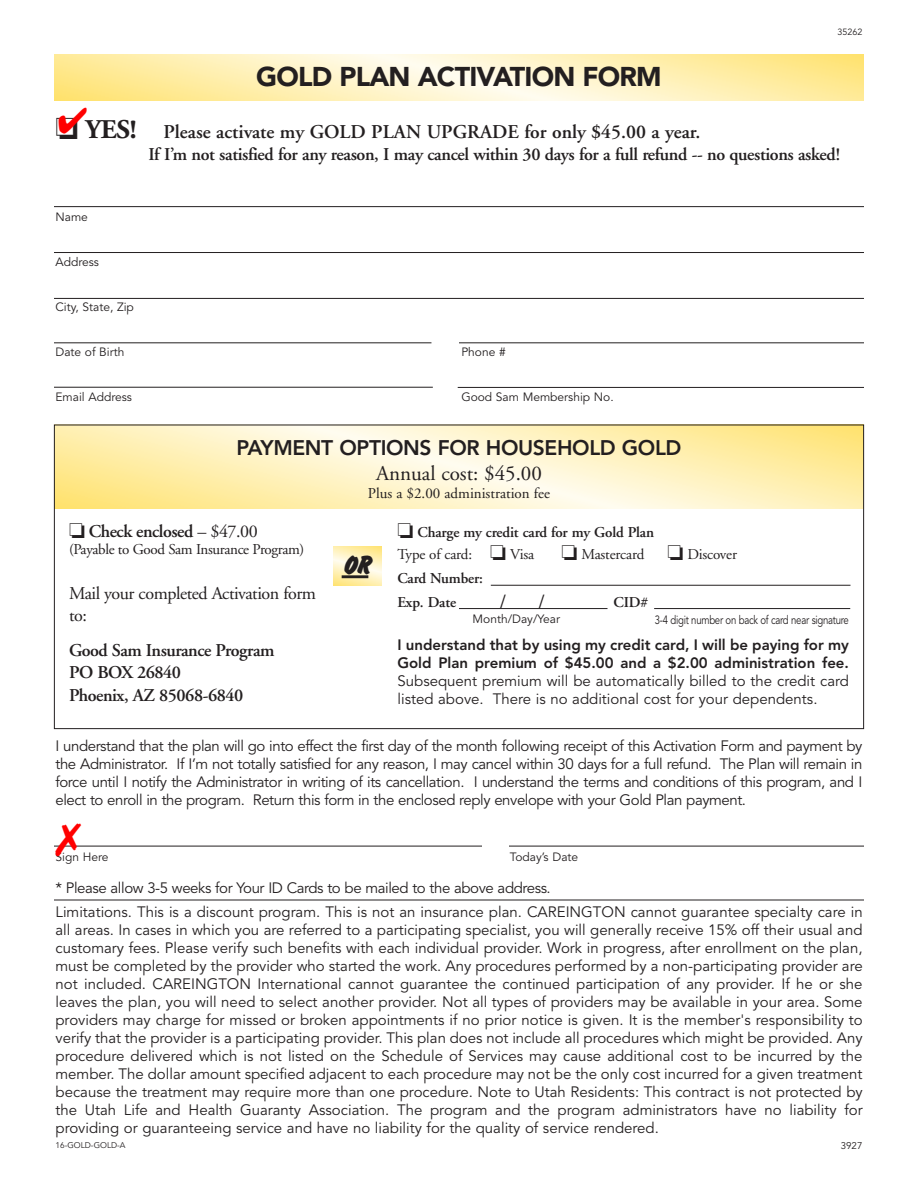
<style>
.page{position:relative;width:918px;height:1188px;background:#fff}
.page>*{position:absolute;margin:0;border:0;box-sizing:border-box;transform-origin:0 0}
.t1{font:900 27px "Avenir";letter-spacing:-.03em;color:#231f20}
.t2{font:700 27px "Flash P";color:#231f20}
.t3{font:800 21px "Avenir";letter-spacing:-.02em;color:#231f20}
.t4{font:21px "Adobe Garamond";color:#231f20}
.t5{font:600 19.5px "Adobe Garamond";color:#231f20}
.t6{font:18.15px "Helvetica";color:#231f20}
.t7{font:600 18px/22.5px "Adobe Garamond";letter-spacing:-.02em;color:#231f20}
.t8{font:18px/22.5px "Adobe Garamond";letter-spacing:-.025em;color:#231f20}
.t9{font:15px/18px "Avenir";color:#231f20;text-align:justify}
.t10{font:800 15px/18px "Avenir";color:#231f20}
.t11{font:15px "Adobe Garamond";letter-spacing:-.015em;color:#231f20}
.t12{font:600 15px/22.5px "Adobe Garamond";letter-spacing:-.01em;color:#231f20}
.t13{font:15px "Avenir";letter-spacing:-.03em;color:#231f20}
.t14{font:12px "Avenir";color:#231f20}
.t15{font:12px "Avenir";letter-spacing:-.03em;color:#231f20;scale:.8 1}
.t16{font:9.75px "Avenir";color:#231f20}
.t17{font:9px "Avenir";color:#231f20}
.t18{font:8.25px "Avenir";color:#231f20}
.s1{font-weight:700;font-size:27px}
.s2{font-weight:400}
</style>
<div class="page">
<svg style="left:334px;top:547px;width:48px;height:38px;background:#fef1be"></svg>
<svg style="left:56px;top:427px;width:806px;height:82px;background:#fff1bd"></svg>
<svg style="left:54px;top:54px;width:810px;height:47px;background:#fff0b7"></svg>
<hr style="left:54px;top:206px;width:810px;height:1px;background:#231f20">
<hr style="left:54px;top:252px;width:810px;height:1px;background:#231f20">
<hr style="left:54px;top:298px;width:810px;height:1px;background:#231f20">
<hr style="left:459px;top:342px;width:405px;height:1px;background:#231f20">
<hr style="left:54px;top:342px;width:377px;height:1px;background:#231f20">
<hr style="left:54px;top:387px;width:379px;height:1px;background:#231f20">
<hr style="left:491px;top:585px;width:360px;height:1px;background:#231f20">
<hr style="left:654px;top:608px;width:196px;height:1px;background:#231f20">
<hr style="left:459px;top:608px;width:149px;height:1px;background:#231f20">
<hr style="left:54px;top:900px;width:810px;height:1px;background:#231f20">
<hr style="left:54px;top:846px;width:810px;height:1px;background:#231f20">
<div style="left:483px;top:840px;width:26px;height:15px;background:#fff"></div>
<hr style="left:342px;top:575px;width:26px;height:3px;background:#231f20">
<hr style="left:458px;top:387px;width:406px;height:1px;background:#231f20">
<svg style="left:56px;top:845px;width:25px;height:2px"></svg>
<h1 class="t1" style="left:256px;top:66px;width:407px">GOLD PLAN ACTIVATION FORM</h1>
<p class="t17" style="left:837px;top:28px;width:27px">35262</p>
<h3 class="t5" style="left:56px;top:124px;width:646px">□ <span class="s1">YES!</span> Please activate my GOLD PLAN UPGRADE for only $45.00 a year.</h3>
<p class="t7" style="left:148px;top:145px;width:693px">If I’m not satisfied for any reason, I may cancel within 30 days for a full refund -- no questions asked!</p>
<p class="t14" style="left:56px;top:212px;width:34px">Name</p>
<p class="t14" style="left:56px;top:257px;width:45px">Address</p>
<p class="t14" style="left:56px;top:302px;width:80px">City, State, Zip</p>
<p class="t14" style="left:56px;top:347px;width:70px">Date of Birth</p>
<p class="t14" style="left:461px;top:347px;width:46px">Phone #</p>
<p class="t14" style="left:56px;top:392px;width:78px">Email Address</p>
<p class="t14" style="left:461px;top:392px;width:154px">Good Sam Membership No.</p>
<h2 class="t3" style="left:236px;top:439px;width:446px">PAYMENT OPTIONS FOR HOUSEHOLD GOLD</h2>
<h2 class="t4" style="left:376px;top:465px;width:167px">Annual cost: $45.00</h2>
<p class="t11" style="left:368px;top:488px;width:184px">Plus a $2.00 administration fee</p>
<p class="t7" style="left:69px;top:522px;width:190px">□ Check enclosed <span class="s2">– $47.00</span></p>
<p class="t11" style="left:69px;top:543px;width:237px">(Payable to Good Sam Insurance Program)</p>
<p class="t8" style="left:69px;top:583px;width:249px">Mail your completed Activation form to:</p>
<p class="t7" style="left:69px;top:640px;width:207px">Good Sam Insurance Program<br>PO BOX 26840<br>Phoenix, AZ 85068-6840</p>
<h1 class="t2" style="left:342px;top:549px;width:28px">OR</h1>
<p class="t12" style="left:397px;top:522px;width:258px">□ Charge my credit card for my Gold Plan<br><span class="s2">Type of card:</span> □ <span class="s2">Visa</span></p>
<p class="t11" style="left:561px;top:548px;width:177px">□ Mastercard □ Discover</p>
<p class="t12" style="left:397px;top:568px;width:87px;line-height:24px">Card Number:<br>Exp. Date</p>
<p class="t6" style="left:501px;top:595px;width:7px">/</p>
<p class="t6" style="left:539px;top:595px;width:7px">/</p>
<p class="t14" style="left:473px;top:614px;width:89px">Month/Day/Year</p>
<p class="t10" style="left:398px;top:637px;width:453px">I understand that by using my credit card, I will be paying for my<br>Gold Plan premium of $45.00 and a $2.00 administration fee.</p>
<p class="t9" style="left:398px;top:673px;width:453px">Subsequent premium will be automatically billed to the credit card listed above. There is no additional cost for your dependents.</p>
<p class="t12" style="left:613px;top:592px;width:36px">CID#</p>
<p class="t15" style="left:655px;top:615px;width:244px">3-4 digit number on back of card near signature</p>
<p class="t9" style="left:56px;top:738px;width:808px">I understand that the plan will go into effect the first day of the month following receipt of this Activation Form and payment by the Administrator. If I’m not totally satisfied for any reason, I may cancel within 30 days for a full refund. The Plan will remain in force until I notify the Administrator in writing of its cancellation. I understand the terms and conditions of this program, and I elect to enroll in the program. Return this form in the enclosed reply envelope with your Gold Plan payment.</p>
<p class="t14" style="left:56px;top:852px;width:55px">Sign Here</p>
<p class="t14" style="left:510px;top:852px;width:70px">Today’s Date</p>
<p class="t13" style="left:56px;top:882px;width:497px">* Please allow 3-5 weeks for Your ID Cards to be mailed to the above address.</p>
<p class="t9" style="left:56px;top:904px;width:809px">Limitations. This is a discount program. This is not an insurance plan. CAREINGTON cannot guarantee specialty care in all areas. In cases in which you are referred to a participating specialist, you will generally receive 15% off their usual and customary fees. Please verify such benefits with each individual provider. Work in progress, after enrollment on the plan, must be completed by the provider who started the work. Any procedures performed by a non-participating provider are not included. CAREINGTON International cannot guarantee the continued participation of any provider. If he or she leaves the plan, you will need to select another provider. Not all types of providers may be available in your area. Some providers may charge for missed or broken appointments if no prior notice is given. It is the member's responsibility to verify that the provider is a participating provider. This plan does not include all procedures which might be provided. Any procedure delivered which is not listed on the Schedule of Services may cause additional cost to be incurred by the member. The dollar amount specified adjacent to each procedure may not be the only cost incurred for a given treatment because the treatment may require more than one procedure. Note to Utah Residents: This contract is not protected by the Utah Life and Health Guaranty Association. The program and the program administrators have no liability for providing or guaranteeing service and have no liability for the quality of service rendered.</p>
<p class="t18" style="left:56px;top:1141px;width:72px">16-GOLD-GOLD-A</p>
<p class="t16" style="left:841px;top:1141px;width:23px">3927</p>
</div>
